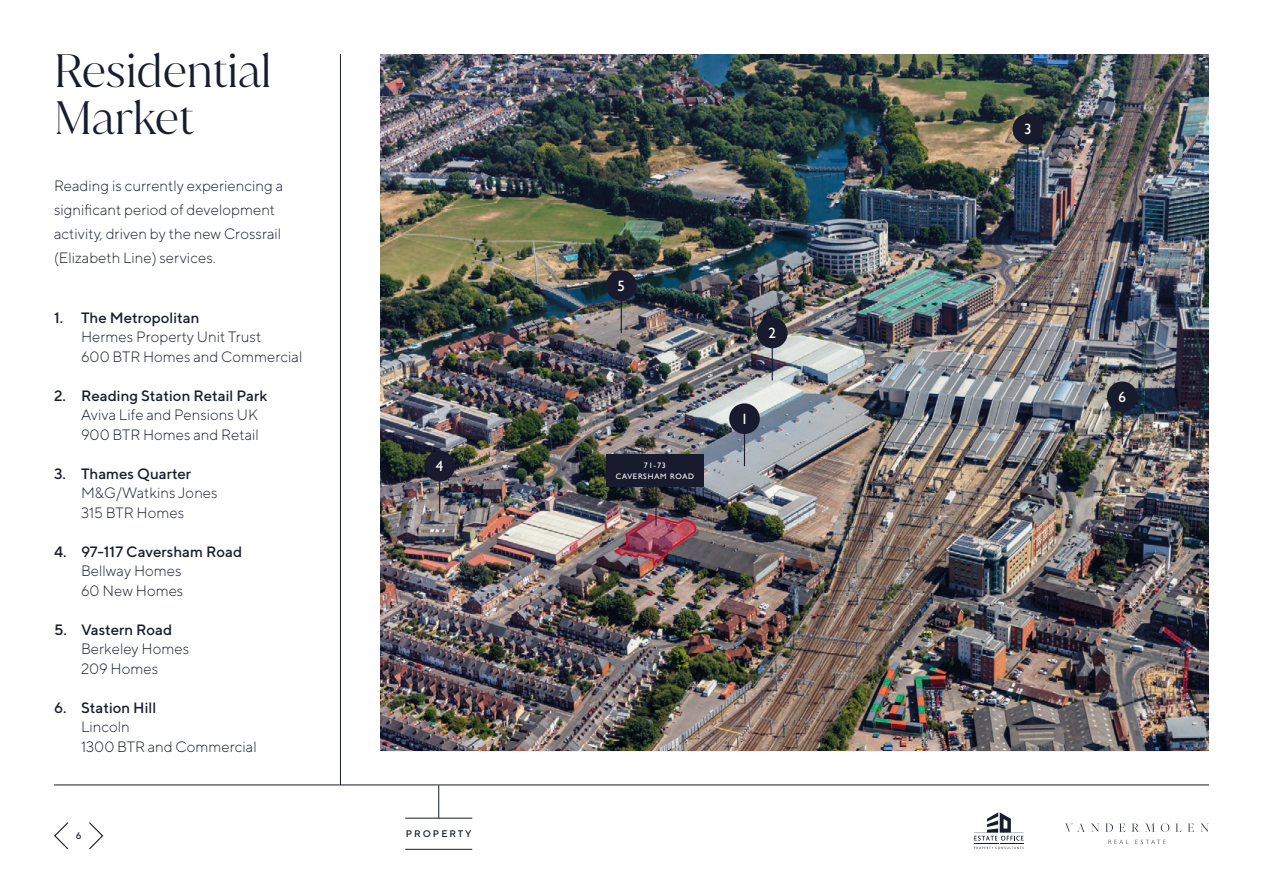
<style>
.page{position:relative;width:1263px;height:893px;background:#fff}
.page>*{position:absolute;margin:0;border:0;box-sizing:border-box;transform-origin:0 0}
.t1{font:300 45px/46.5px "Juana";color:#171c2e}
.t2{font:300 15px/19.5px "TT Norms";color:#171c2e}
.t3{font:500 15px "TT Norms";color:#171c2e}
.t4{font:15px "Humanist 521 BT";color:#fff}
.t5{font:500 9.6px "TT Norms";letter-spacing:.2em;color:#171c2e}
.t6{font:7.95px/10.8px "Humanist 521 BT";letter-spacing:.1em;color:#fff;text-align:center}
</style>
<div class="page">
<hr style="left:54px;top:784px;width:1155px;height:1px;background:#171c2e">
<svg style="left:1065px;top:823px;width:20px;height:9px"></svg>
<svg style="left:1091px;top:824px;width:8px;height:8px"></svg>
<svg style="left:1105px;top:823px;width:8px;height:9px"></svg>
<svg style="left:1119px;top:824px;width:6px;height:8px"></svg>
<svg style="left:1131px;top:824px;width:8px;height:8px"></svg>
<svg style="left:1145px;top:824px;width:10px;height:8px"></svg>
<svg style="left:1161px;top:823px;width:8px;height:9px"></svg>
<svg style="left:1175px;top:824px;width:6px;height:8px"></svg>
<svg style="left:1187px;top:824px;width:7px;height:8px"></svg>
<svg style="left:1200px;top:824px;width:8px;height:8px"></svg>
<svg style="left:1108px;top:840px;width:20px;height:4px"></svg>
<svg style="left:1135px;top:840px;width:31px;height:4px"></svg>
<svg style="left:89px;top:822px;width:15px;height:28px"></svg>
<svg style="left:54px;top:822px;width:15px;height:28px"></svg>
<hr style="left:438px;top:785px;width:1px;height:33px;background:#171c2e">
<hr style="left:405px;top:818px;width:67px;height:1px;background:#171c2e">
<hr style="left:405px;top:849px;width:67px;height:1px;background:#171c2e">
<hr style="left:340px;top:54px;width:1px;height:731px;background:#171c2e">
<img style="left:380px;top:54px;width:829px;height:697px">
<img style="left:612px;top:513px;width:85px;height:54px">
<hr style="left:744px;top:429px;width:1px;height:37px;background:#171c2e">
<hr style="left:772px;top:343px;width:1px;height:37px;background:#171c2e">
<hr style="left:621px;top:296px;width:1px;height:37px;background:#171c2e">
<hr style="left:439px;top:476px;width:1px;height:38px;background:#171c2e">
<hr style="left:1027px;top:139px;width:1px;height:38px;background:#171c2e">
<hr style="left:1122px;top:407px;width:1px;height:37px;background:#171c2e">
<div style="left:729px;top:403px;width:31px;height:31px;background:#181b2e;border-radius:50%"></div>
<div style="left:757px;top:318px;width:30px;height:30px;background:#181b2e;border-radius:50%"></div>
<div style="left:606px;top:270px;width:31px;height:31px;background:#181b2e;border-radius:50%"></div>
<div style="left:424px;top:451px;width:31px;height:30px;background:#181b2e;border-radius:50%"></div>
<div style="left:1012px;top:114px;width:31px;height:30px;background:#181b2e;border-radius:50%"></div>
<div style="left:1107px;top:381px;width:30px;height:31px;background:#181b2e;border-radius:50%"></div>
<svg style="left:974px;top:812px;width:50px;height:37px"></svg>
<hr style="left:655px;top:473px;width:2px;height:53px;background:#171c2e">
<div style="left:606px;top:454px;width:98px;height:33px;background:#181b2e"></div>
<h1 class="t1" style="left:54px;top:47px;width:219px">Residential<br>Market</h1>
<p class="t2" style="left:54px;top:173px;width:231px;line-height:24px">Reading is currently experiencing a significant period of development activity, driven by the new Crossrail (Elizabeth Line) services.</p>
<p class="t3" style="left:54px;top:308px;width:147px">1. The Metropolitan</p>
<p class="t2" style="left:81px;top:327px;width:223px">Hermes Property Unit Trust<br>600 BTR Homes and Commercial</p>
<p class="t3" style="left:54px;top:386px;width:215px">2. Reading Station Retail Park</p>
<p class="t2" style="left:81px;top:405px;width:179px">Aviva Life and Pensions UK<br>900 BTR Homes and Retail</p>
<p class="t3" style="left:54px;top:464px;width:139px">3. Thames Quarter</p>
<p class="t2" style="left:81px;top:483px;width:138px">M&amp;G/Watkins Jones<br>315 BTR Homes</p>
<p class="t3" style="left:54px;top:542px;width:190px">4. 97-117 Caversham Road</p>
<p class="t2" style="left:81px;top:561px;width:104px">Bellway Homes<br>60 New Homes</p>
<p class="t3" style="left:54px;top:620px;width:120px">5. Vastern Road</p>
<p class="t2" style="left:81px;top:639px;width:110px">Berkeley Homes<br>209 Homes</p>
<p class="t3" style="left:54px;top:698px;width:104px">6. Station Hill</p>
<p class="t2" style="left:81px;top:717px;width:177px">Lincoln<br>1300 BTR and Commercial</p>
<p class="t4" style="left:436px;top:457px;width:9px">4</p>
<p class="t5" style="left:76px;top:830px;width:7px">6</p>
<p class="t5" style="left:406px;top:827px;width:67px">PROPERTY</p>
<p class="t4" style="left:617px;top:276px;width:9px">5</p>
<p class="t6" style="left:616px;top:459px;width:80px">71-73<br>CAVERSHAM ROAD</p>
<p class="t4" style="left:768px;top:324px;width:9px">2</p>
<p class="t4" style="left:741px;top:409px;width:9px">1</p>
<p class="t4" style="left:1024px;top:120px;width:9px">3</p>
<p class="t4" style="left:1118px;top:388px;width:9px">6</p>
</div>
